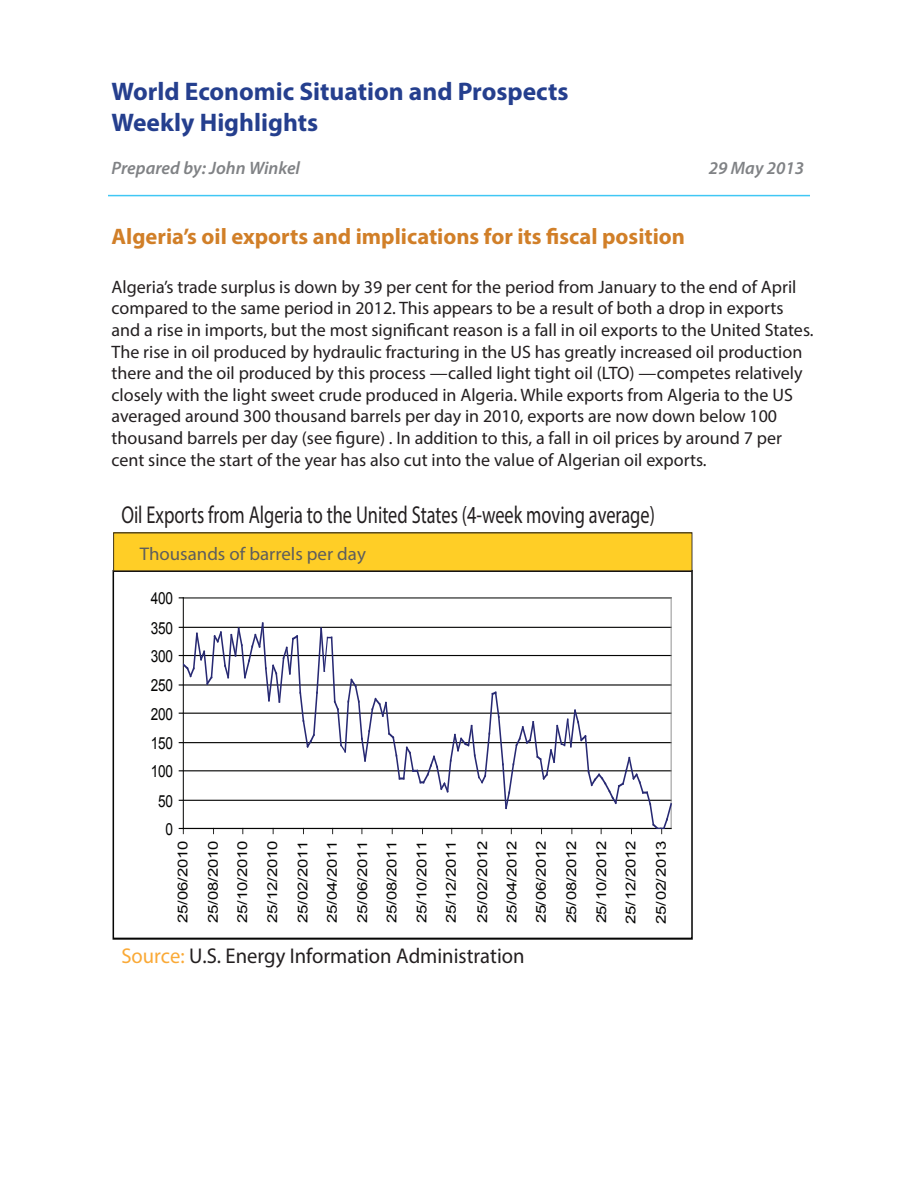
<style>
.page{position:relative;width:918px;height:1188px;background:#fff}
.page>*{position:absolute;margin:0;border:0;box-sizing:border-box;transform-origin:0 0}
.t1{font:700 25.5px "Myriad Pro";color:#253f8e}
.t2{font:24.45px "Myriad Pro";color:#231f20;scale:.75 1}
.t3{font:700 22.5px "Myriad Pro";color:#d17f28}
.t4{font:21.45px "Myriad Pro";color:#231f20;scale:.96 1}
.t5{font:18.3px "Myriad Pro";color:#5d5d5d}
.body{font:18px/21.6px "Myriad Pro";color:#231f20}
.t6{font:italic 600 18px "Myriad Pro";color:#808285}
.t7{font:16.65px "Arial";letter-spacing:-.015em;color:#050504;scale:.82 1}
.t8{font:13.65px/29.2px "Arial";letter-spacing:-.015em;color:#050504;scale:1.23 1}
.s1{color:#faa936}
</style>
<div class="page">
<hr style="left:108px;top:195px;width:702px;height:1px;background:#40c7f4">
<div style="left:112px;top:570px;width:581px;height:370px;border:2px solid #050504"></div>
<hr style="left:183px;top:598px;width:488px;height:1px;background:#808180">
<hr style="left:671px;top:598px;width:1px;height:230px;background:#808180">
<hr style="left:183px;top:598px;width:1px;height:230px;background:#050504">
<svg style="left:179px;top:621px;width:493px;height:213px"></svg>
<div style="left:114px;top:533px;width:578px;height:38px;background:#ffce26"></div>
<div style="left:113px;top:532px;width:579px;height:39px;border:1px solid #231f20"></div>
<p class="t1" style="left:112px;top:75px;width:459px">World Economic Situation and Prospects</p>
<p class="t1" style="left:112px;top:106px;width:208px">Weekly Highlights</p>
<p class="t6" style="left:112px;top:156px;width:190px">Prepared by: John Winkel</p>
<p class="t6" style="left:709px;top:156px;width:97px">29 May 2013</p>
<p class="t3" style="left:112px;top:222px;width:575px">Algeria’s oil exports and implications for its fiscal position</p>
<p class="body" style="left:112px;top:276px;width:704px">Algeria’s trade surplus is down by 39 per cent for the period from January to the end of April compared to the same period in 2012. This appears to be a result of both a drop in exports and a rise in imports, but the most significant reason is a fall in oil exports to the United States.<br>The rise in oil produced by hydraulic fracturing in the US has greatly increased oil production there and the oil produced by this process —called light tight oil (LTO) —competes relatively closely with the light sweet crude produced in Algeria. While exports from Algeria to the US averaged around 300 thousand barrels per day in 2010, exports are now down below 100 thousand barrels per day (see figure) . In addition to this, a fall in oil prices by around 7 per cent since the start of the year has also cut into the value of Algerian oil exports.</p>
<p class="t2" style="left:121px;top:500px;width:713px">Oil Exports from Algeria to the United States (4-week moving average)</p>
<p class="t5" style="left:140px;top:543px;width:228px">Thousands of barrels per day</p>
<p class="t7" style="left:151px;top:588px;width:29px">400</p>
<p class="t7" style="left:151px;top:617px;width:29px">350</p>
<p class="t7" style="left:151px;top:645px;width:29px">300</p>
<p class="t7" style="left:151px;top:675px;width:29px">250</p>
<p class="t7" style="left:151px;top:703px;width:29px">200</p>
<p class="t7" style="left:151px;top:732px;width:29px">150</p>
<p class="t7" style="left:151px;top:760px;width:29px">100</p>
<p class="t7" style="left:158px;top:790px;width:20px">50</p>
<p class="t7" style="left:166px;top:818px;width:11px">0</p>
<p class="t8" style="left:168px;top:923px;width:68px;rotate:-90deg">25/06/2010</p>
<p class="t8" style="left:198px;top:923px;width:68px;rotate:-90deg">25/08/2010<br>25/10/2010</p>
<p class="t8" style="left:258px;top:923px;width:68px;rotate:-90deg">25/12/2010</p>
<p class="t8" style="left:288px;top:923px;width:68px;rotate:-90deg">25/02/2011<br>25/04/2011</p>
<p class="t8" style="left:348px;top:923px;width:68px;rotate:-90deg">25/06/2011<br>25/08/2011</p>
<p class="t8" style="left:407px;top:923px;width:68px;rotate:-90deg">25/10/2011<br>25/12/2011</p>
<p class="t8" style="left:468px;top:923px;width:68px;text-align:justify;rotate:-90deg">25/02/2012<br>25/04/2012<br>25/06/2012</p>
<p class="t8" style="left:557px;top:923px;width:68px;rotate:-90deg">25/08/2012</p>
<p class="t8" style="left:587px;top:924px;width:68px;rotate:-90deg">25/10/2012<br>25/12/2012</p>
<p class="t8" style="left:647px;top:924px;width:68px;rotate:-90deg">25/02/2013</p>
<p class="t4" style="left:121px;top:942px;width:421px"><span class="s1">Source:</span> U.S. Energy Information Administration</p>
</div>
